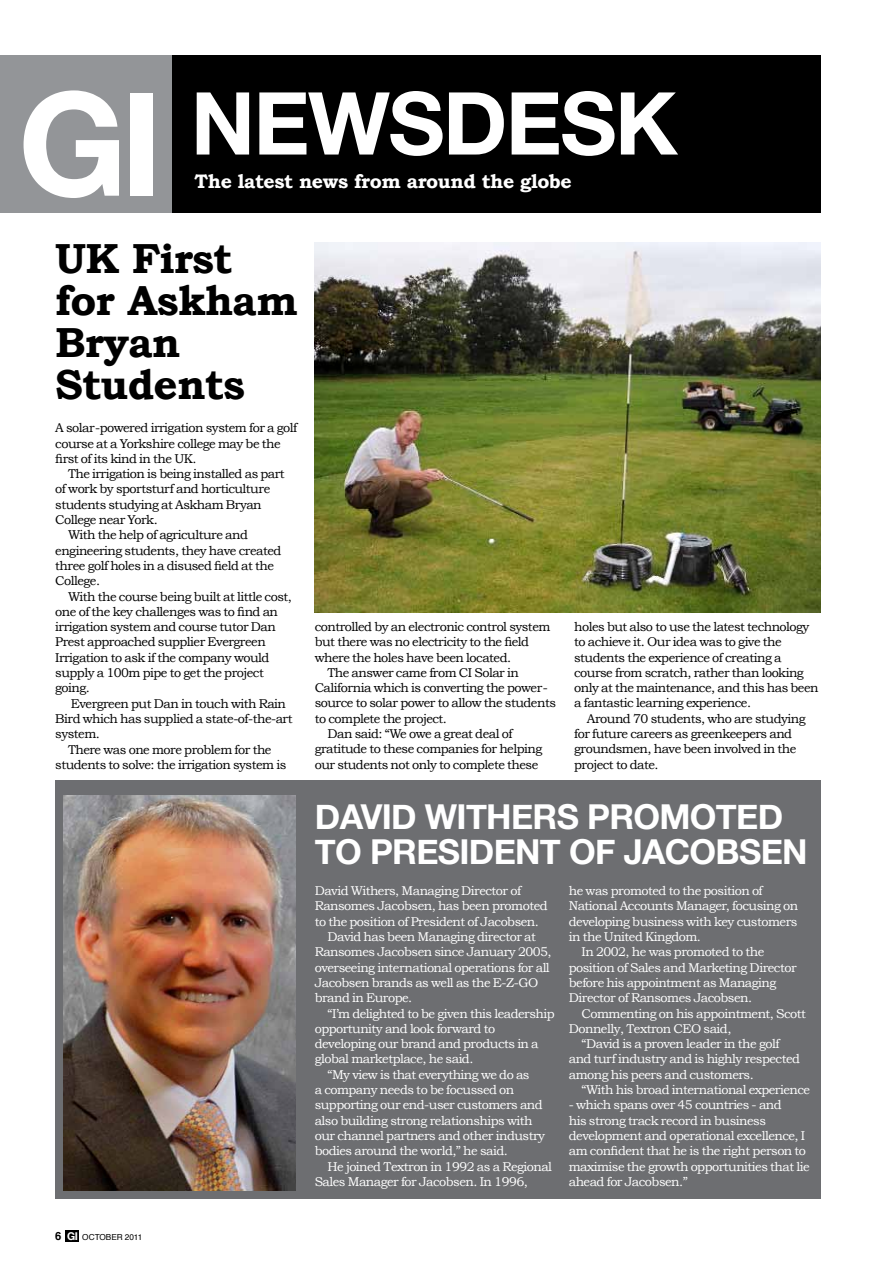
<style>
.page{position:relative;width:893px;height:1263px;background:#fff}
.page>*{position:absolute;margin:0;border:0;box-sizing:border-box;transform-origin:0 0}
.t1{font:700 86.85px "Helvetica Neue";letter-spacing:-.02em;color:#fff}
.t2{font:700 42px/42px "Bookman Old Style";letter-spacing:-.02em;color:#000}
.t3{font:700 34.35px "Helvetica Neue";letter-spacing:-.02em;color:#fff}
.t4{font:700 19.5px "Bookman Old Style";letter-spacing:-.02em;color:#fff}
.t5{font:12.75px "Bookman Old Style";letter-spacing:-.04em;color:#000}
.t6{font:12.75px/15.3px "Bookman Old Style";letter-spacing:-.04em;color:#fff}
.t7{font:8.25px "Helvetica";color:#000}
.s1{font-size:144px}
.s2{font-weight:700;font-size:11.25px}
.s3{font-family:"Helvetica Neue";font-weight:700;font-size:10.8px;color:#fff}
</style>
<div class="page">
<div style="left:65px;top:1230px;width:14px;height:11px;background:#000"></div>
<div style="left:0;top:55px;width:479px;height:158px;background:#000"></div>
<div style="left:373px;top:55px;width:448px;height:158px;background:#000"></div>
<div style="left:0;top:55px;width:171px;height:158px;background:#939598"></div>
<img style="left:315px;top:242px;width:506px;height:370px">
<div style="left:55px;top:780px;width:766px;height:419px;background:#6d6e71"></div>
<img style="left:64px;top:795px;width:232px;height:396px">
<p class="t1" style="left:18px;top:70px;width:655px"><span class="s1">GI</span> NEWSDESK</p>
<p class="t4" style="left:195px;top:170px;width:379px">The latest news from around the globe</p>
<p class="t2" style="left:55px;top:237px;width:244px">UK First for Askham<br>Bryan<br>Students</p>
<p class="t5" style="left:55px;top:421px;width:243px">A solar-powered irrigation system for a golf</p>
<p class="t5" style="left:55px;top:436px;width:227px">course at a Yorkshire college may be the</p>
<p class="t5" style="left:55px;top:451px;width:143px">first of its kind in the UK.</p>
<p class="t5" style="left:68px;top:466px;width:218px">The irrigation is being installed as part</p>
<p class="t5" style="left:55px;top:482px;width:216px">of work by sportsturf and horticulture</p>
<p class="t5" style="left:55px;top:497px;width:208px">students studying at Askham Bryan</p>
<p class="t5" style="left:55px;top:512px;width:104px">College near York.</p>
<p class="t5" style="left:68px;top:528px;width:181px">With the help of agriculture and</p>
<p class="t5" style="left:55px;top:543px;width:228px">engineering students, they have created</p>
<p class="t5" style="left:55px;top:558px;width:220px">three golf holes in a disused field at the</p>
<p class="t5" style="left:55px;top:574px;width:46px">College.</p>
<p class="t5" style="left:68px;top:589px;width:225px">With the course being built at little cost,</p>
<p class="t5" style="left:55px;top:604px;width:224px">one of the key challenges was to find an</p>
<p class="t5" style="left:55px;top:619px;width:222px">irrigation system and course tutor Dan</p>
<p class="t5" style="left:55px;top:635px;width:212px">Prest approached supplier Evergreen</p>
<p class="t5" style="left:55px;top:650px;width:216px">Irrigation to ask if the company would</p>
<p class="t5" style="left:55px;top:665px;width:210px">supply a 100m pipe to get the project</p>
<p class="t5" style="left:55px;top:681px;width:36px">going.</p>
<p class="t5" style="left:71px;top:696px;width:217px">Evergreen put Dan in touch with Rain</p>
<p class="t5" style="left:55px;top:711px;width:239px">Bird which has supplied a state-of-the-art</p>
<p class="t5" style="left:55px;top:727px;width:46px">system.</p>
<p class="t5" style="left:68px;top:742px;width:205px">There was one more problem for the</p>
<p class="t5" style="left:55px;top:757px;width:232px">students to solve: the irrigation system is</p>
<p class="t5" style="left:315px;top:619px;width:237px">controlled by an electronic control system</p>
<p class="t5" style="left:315px;top:634px;width:216px">but there was no electricity to the field</p>
<p class="t5" style="left:315px;top:650px;width:198px">where the holes have been located.</p>
<p class="t5" style="left:327px;top:665px;width:193px">The answer came from CI Solar in</p>
<p class="t5" style="left:315px;top:680px;width:235px">California which is converting the power-</p>
<p class="t5" style="left:315px;top:696px;width:243px">source to solar power to allow the students</p>
<p class="t5" style="left:315px;top:711px;width:134px">to complete the project.</p>
<p class="t5" style="left:327px;top:726px;width:187px">Dan said: “We owe a great deal of</p>
<p class="t5" style="left:315px;top:742px;width:229px">gratitude to these companies for helping</p>
<p class="t5" style="left:315px;top:757px;width:225px">our students not only to complete these</p>
<p class="t5" style="left:574px;top:619px;width:237px">holes but also to use the latest technology</p>
<p class="t5" style="left:574px;top:634px;width:209px">to achieve it. Our idea was to give the</p>
<p class="t5" style="left:574px;top:650px;width:209px">students the experience of creating a</p>
<p class="t5" style="left:574px;top:665px;width:231px">course from scratch, rather than looking</p>
<p class="t5" style="left:574px;top:680px;width:246px">only at the maintenance, and this has been</p>
<p class="t5" style="left:574px;top:696px;width:178px">a fantastic learning experience.</p>
<p class="t5" style="left:587px;top:711px;width:220px">Around 70 students, who are studying</p>
<p class="t5" style="left:574px;top:726px;width:220px">for future careers as greenkeepers and</p>
<p class="t5" style="left:574px;top:742px;width:224px">groundsmen, have been involved in the</p>
<p class="t5" style="left:574px;top:757px;width:86px">project to date.</p>
<p class="t3" style="left:315px;top:795px;width:297px">DAVID WITHERS PRO</p>
<p class="t3" style="left:659px;top:795px;width:54px">MOTE</p>
<p class="t3" style="left:758px;top:795px;width:27px">D</p>
<p class="t3" style="left:315px;top:831px;width:78px">TO PRE</p>
<p class="t3" style="left:438px;top:831px;width:79px">SIDENT</p>
<p class="t3" style="left:569px;top:831px;width:214px">OF JACOBSEN</p>
<p class="t6" style="left:315px;top:883px;width:208px">David Withers, Managing Director of</p>
<p class="t6" style="left:315px;top:898px;width:234px">Ransomes Jacobsen, has been promoted</p>
<p class="t6" style="left:315px;top:914px;width:226px">to the position of President of Jacobsen.</p>
<p class="t6" style="left:327px;top:929px;width:210px">David has been Managing director at</p>
<p class="t6" style="left:315px;top:944px;width:238px">Ransomes Jacobsen since January 2005,</p>
<p class="t6" style="left:315px;top:960px;width:237px">overseeing international operations for all</p>
<p class="t6" style="left:315px;top:975px;width:225px">Jacobsen brands as well as the E-Z-GO</p>
<p class="t6" style="left:315px;top:990px;width:99px">brand in Europe.</p>
<p class="t6" style="left:327px;top:1005px;width:229px">“I’m delighted to be given this leadership</p>
<p class="t6" style="left:315px;top:1021px;width:182px">opportunity and look forward to</p>
<p class="t6" style="left:315px;top:1036px;width:225px">developing our brand and products in a</p>
<p class="t6" style="left:315px;top:1051px;width:160px">global marketplace, he said.</p>
<p class="t6" style="left:327px;top:1067px;width:204px">“My view is that everything we do as</p>
<p class="t6" style="left:315px;top:1082px;width:201px">a company needs to be focussed on</p>
<p class="t6" style="left:315px;top:1097px;width:230px">supporting our end-user customers and</p>
<p class="t6" style="left:315px;top:1113px;width:219px">also building strong relationships with</p>
<p class="t6" style="left:315px;top:1128px;width:232px">our channel partners and other industry</p>
<p class="t6" style="left:315px;top:1143px;width:195px">bodies around the world,” he said.</p>
<p class="t6" style="left:327px;top:1158px;width:226px">He joined Textron in 1992 as a Regional</p>
<p class="t6" style="left:315px;top:1174px;width:215px">Sales Manager for Jacobsen. In 1996,</p>
<p class="t6" style="left:569px;top:883px;width:195px">he was promoted to the position of</p>
<p class="t6" style="left:569px;top:898px;width:231px">National Accounts Manager, focusing on</p>
<p class="t6" style="left:569px;top:914px;width:230px">developing business with key customers</p>
<p class="t6" style="left:569px;top:929px;width:134px">in the United Kingdom.</p>
<p class="t6" style="left:581px;top:944px;width:184px">In 2002, he was promoted to the</p>
<p class="t6" style="left:569px;top:960px;width:229px">position of Sales and Marketing Director</p>
<p class="t6" style="left:569px;top:975px;width:209px">before his appointment as Managing</p>
<p class="t6" style="left:569px;top:990px;width:185px">Director of Ransomes Jacobsen.</p>
<p class="t6" style="left:581px;top:1005px;width:226px">Commenting on his appointment, Scott</p>
<p class="t6" style="left:569px;top:1021px;width:164px">Donnelly, Textron CEO said,</p>
<p class="t6" style="left:581px;top:1036px;width:199px">“David is a proven leader in the golf</p>
<p class="t6" style="left:569px;top:1051px;width:233px">and turf industry and is highly respected</p>
<p class="t6" style="left:569px;top:1067px;width:186px">among his peers and customers.</p>
<p class="t6" style="left:581px;top:1082px;width:230px">“With his broad international experience</p>
<p class="t6" style="left:569px;top:1097px;width:242px">- which spans over 45 countries - and<br>his strong track record in business development and operational excellence, I am confident that he is the right person to maximise the growth opportunities that lie ahead for Jacobsen.”</p>
<p class="t7" style="left:55px;top:1231px;width:89px"><span class="s2">6</span> <span class="s3">GI</span> OCTOBER 2011</p>
</div>
